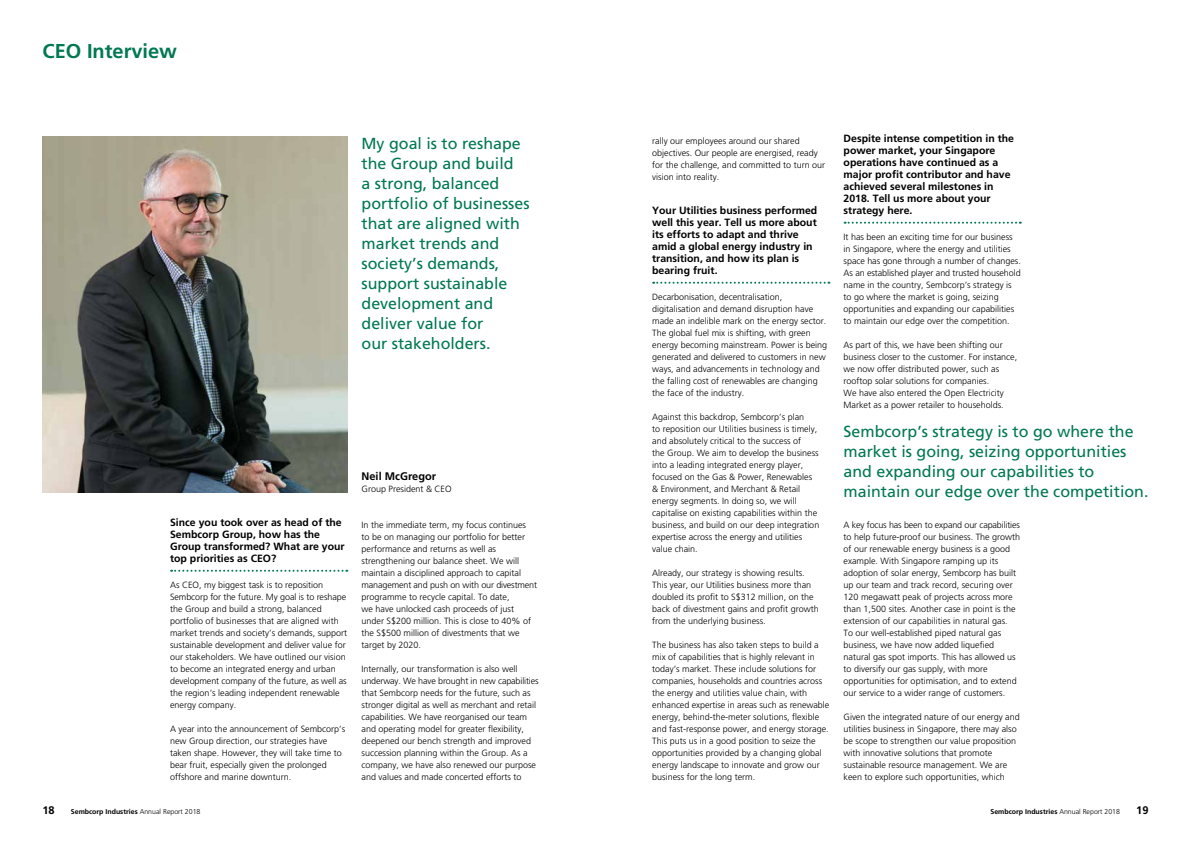
<style>
.page{position:relative;width:1191px;height:842px;background:#fff}
.page>*{position:absolute;margin:0;border:0;box-sizing:border-box;transform-origin:0 0}
.t1{font:700 20px "Frutiger";color:#007852}
.t2{font:16px/20px "Frutiger";color:#007852}
.t3{font:700 11px "Frutiger";color:#000}
.t4{font:700 10.5px/12px "Frutiger";color:#000}
.t5{font:300 9px/12px "Frutiger";color:#000}
.t6{font:700 7px "Frutiger";color:#000}
.s1{font-weight:300}
</style>
<div class="page">
<svg style="left:653px;top:282px;width:176px;height:2px"></svg>
<svg style="left:844px;top:222px;width:176px;height:2px"></svg>
<img style="left:43px;top:136px;width:304px;height:356px">
<svg style="left:171px;top:570px;width:176px;height:2px"></svg>
<h1 class="t1" style="left:43px;top:39px;width:136px">CEO Interview</h1>
<h2 class="t2" style="left:361px;top:133px;width:170px">My goal is to reshape the Group and build<br>a strong, balanced portfolio of businesses that are aligned with market trends and society’s demands, support sustainable development and deliver value for<br>our stakeholders.</h2>
<p class="t4" style="left:170px;top:516px;width:176px">Since you took over as head of the<br>Sembcorp Group, how has the<br>Group transformed? What are your top priorities as CEO?</p>
<p class="t5" style="left:170px;top:579px;width:179px">As CEO, my biggest task is to reposition Sembcorp for the future. My goal is to reshape the Group and build a strong, balanced portfolio of businesses that are aligned with market trends and society’s demands, support sustainable development and deliver value for our stakeholders. We have outlined our vision to become an integrated energy and urban development company of the future, as well as the region’s leading independent renewable energy company.</p>
<p class="t5" style="left:170px;top:723px;width:177px">A year into the announcement of Sembcorp’s new Group direction, our strategies have taken shape. However, they will take time to bear fruit, especially given the prolonged offshore and marine downturn.</p>
<p class="t3" style="left:361px;top:470px;width:76px">Neil McGregor</p>
<p class="t5" style="left:361px;top:483px;width:92px">Group President &amp; CEO</p>
<p class="t5" style="left:361px;top:519px;width:177px">In the immediate term, my focus continues<br>to be on managing our portfolio for better performance and returns as well as strengthening our balance sheet. We will maintain a disciplined approach to capital management and push on with our divestment programme to recycle capital. To date,<br>we have unlocked cash proceeds of just under S$200 million. This is close to 40% of the S$500 million of divestments that we target by 2020.</p>
<p class="t5" style="left:361px;top:663px;width:179px">Internally, our transformation is also well underway. We have brought in new capabilities that Sembcorp needs for the future, such as stronger digital as well as merchant and retail capabilities. We have reorganised our team and operating model for greater flexibility, deepened our bench strength and improved succession planning within the Group. As a company, we have also renewed our purpose and values and made concerted efforts to</p>
<p class="t5" style="left:652px;top:135px;width:175px">rally our employees around our shared objectives. Our people are energised, ready for the challenge, and committed to turn our vision into reality.</p>
<p class="t4" style="left:652px;top:204px;width:167px">Your Utilities business performed well this year. Tell us more about its efforts to adapt and thrive amid a global energy industry in transition, and how its plan is bearing fruit.</p>
<p class="t5" style="left:652px;top:291px;width:177px">Decarbonisation, decentralisation, digitalisation and demand disruption have made an indelible mark on the energy sector.<br>The global fuel mix is shifting, with green energy becoming mainstream. Power is being generated and delivered to customers in new ways, and advancements in technology and the falling cost of renewables are changing the face of the industry.</p>
<p class="t5" style="left:652px;top:411px;width:169px">Against this backdrop, Sembcorp’s plan<br>to reposition our Utilities business is timely, and absolutely critical to the success of<br>the Group. We aim to develop the business into a leading integrated energy player, focused on the Gas &amp; Power, Renewables &amp; Environment, and Merchant &amp; Retail energy segments. In doing so, we will capitalise on existing capabilities within the business, and build on our deep integration expertise across the energy and utilities value chain.</p>
<p class="t5" style="left:652px;top:567px;width:168px">Already, our strategy is showing results.<br>This year, our Utilities business more than doubled its profit to S$312 million, on the back of divestment gains and profit growth from the underlying business.</p>
<p class="t5" style="left:652px;top:639px;width:179px">The business has also taken steps to build a mix of capabilities that is highly relevant in today’s market. These include solutions for companies, households and countries across the energy and utilities value chain, with enhanced expertise in areas such as renewable energy, behind-the-meter solutions, flexible and fast-response power, and energy storage.<br>This puts us in a good position to seize the opportunities provided by a changing global energy landscape to innovate and grow our business for the long term.</p>
<p class="t4" style="left:843px;top:132px;width:172px">Despite intense competition in the power market, your Singapore operations have continued as a major profit contributor and have achieved several milestones in<br>2018. Tell us more about your strategy here.</p>
<p class="t5" style="left:843px;top:231px;width:179px">It has been an exciting time for our business in Singapore, where the energy and utilities space has gone through a number of changes.<br>As an established player and trusted household name in the country, Sembcorp’s strategy is to go where the market is going, seizing opportunities and expanding our capabilities to maintain our edge over the competition.</p>
<p class="t5" style="left:843px;top:339px;width:175px">As part of this, we have been shifting our business closer to the customer. For instance, we now offer distributed power, such as rooftop solar solutions for companies.<br>We have also entered the Open Electricity Market as a power retailer to households.</p>
<h2 class="t2" style="left:843px;top:422px;width:306px">Sembcorp’s strategy is to go where the market is going, seizing opportunities and expanding our capabilities to maintain our edge over the competition.</h2>
<p class="t5" style="left:843px;top:519px;width:178px">A key focus has been to expand our capabilities to help future-proof our business. The growth of our renewable energy business is a good example. With Singapore ramping up its adoption of solar energy, Sembcorp has built up our team and track record, securing over 120 megawatt peak of projects across more than 1,500 sites. Another case in point is the extension of our capabilities in natural gas.<br>To our well-established piped natural gas business, we have now added liquefied natural gas spot imports. This has allowed us to diversify our gas supply, with more opportunities for optimisation, and to extend our service to a wider range of customers.</p>
<p class="t5" style="left:843px;top:711px;width:178px">Given the integrated nature of our energy and utilities business in Singapore, there may also be scope to strengthen our value proposition with innovative solutions that promote sustainable resource management. We are keen to explore such opportunities, which</p>
<p class="t3" style="left:43px;top:803px;width:14px">18</p>
<p class="t6" style="left:71px;top:807px;width:131px">Sembcorp Industries <span class="s1">Annual Report 2018</span></p>
<p class="t6" style="left:990px;top:807px;width:131px">Sembcorp Industries <span class="s1">Annual Report 2018</span></p>
<p class="t3" style="left:1136px;top:803px;width:14px">19</p>
</div>
